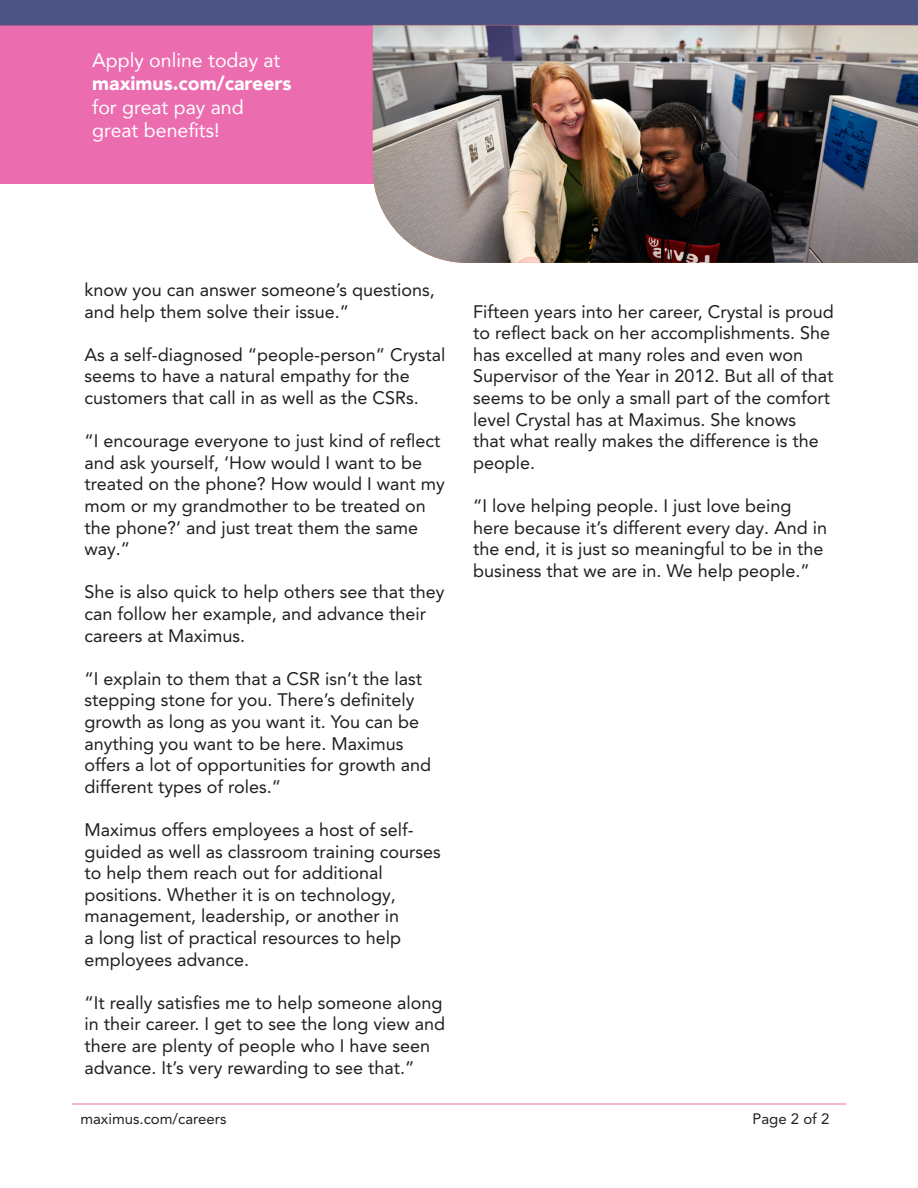
<style>
.page{position:relative;width:918px;height:1188px;background:#fff}
.page>*{position:absolute;margin:0;border:0;box-sizing:border-box;transform-origin:0 0}
.t1{font:19.5px "Avenir";color:#fff}
.t2{font:900 19.5px "Avenir";color:#fff}
.t3{font:18px/21.6px "Avenir LT Pro";color:#231f20}
.t4{font:15px "Avenir LT Pro";color:#231f20}
</style>
<div class="page">
<hr style="left:72px;top:1104px;width:774px;height:1px;background:#eb6daf">
<div style="left:0;top:0;width:918px;height:183px;background:#eb6daf"></div>
<div style="left:0;top:0;width:918px;height:25px;background:#4c5486"></div>
<div style="left:0;top:0;width:918px;height:26px;border:2px solid #555487"></div>
<img style="left:373px;top:26px;width:545px;height:237px">
<p class="t1" style="left:92px;top:44px;width:190px">Apply online today at</p>
<p class="t2" style="left:92px;top:67px;width:201px">maximus.com/careers</p>
<p class="t1" style="left:92px;top:91px;width:153px">for great pay and</p>
<p class="t1" style="left:92px;top:115px;width:129px">great benefits!</p>
<p class="t3" style="left:84px;top:279px;width:352px">know you can answer someone’s questions, and help them solve their issue.”</p>
<p class="t3" style="left:84px;top:344px;width:363px">As a self-diagnosed “people-person” Crystal seems to have a natural empathy for the customers that call in as well as the CSRs.</p>
<p class="t3" style="left:84px;top:430px;width:362px">“I encourage everyone to just kind of reflect and ask yourself, ‘How would I want to be treated on the phone? How would I want my mom or my grandmother to be treated on the phone?’ and just treat them the same way.”</p>
<p class="t3" style="left:84px;top:581px;width:362px">She is also quick to help others see that they can follow her example, and advance their careers at Maximus.</p>
<p class="t3" style="left:84px;top:668px;width:348px">“I explain to them that a CSR isn’t the last stepping stone for you. There’s definitely growth as long as you want it. You can be anything you want to be here. Maximus offers a lot of opportunities for growth and different types of roles.”</p>
<p class="t3" style="left:84px;top:819px;width:358px">Maximus offers employees a host of self&shy;guided as well as classroom training courses to help them reach out for additional positions. Whether it is on technology, management, leadership, or another in<br>a long list of practical resources to help employees advance.</p>
<p class="t3" style="left:84px;top:992px;width:362px">“It really satisfies me to help someone along in their career. I get to see the long view and there are plenty of people who I have seen advance. It’s very rewarding to see that.”</p>
<p class="t3" style="left:473px;top:300px;width:362px">Fifteen years into her career, Crystal is proud to reflect back on her accomplishments. She has excelled at many roles and even won Supervisor of the Year in 2012. But all of that seems to be only a small part of the comfort level Crystal has at Maximus. She knows<br>that what really makes the difference is the people.</p>
<p class="t3" style="left:473px;top:495px;width:356px">“I love helping people. I just love being here because it’s different every day. And in the end, it is just so meaningful to be in the business that we are in. We help people.”</p>
<p class="t4" style="left:80px;top:1110px;width:148px">maximus.com/careers</p>
<p class="t4" style="left:752px;top:1110px;width:79px">Page 2 of 2</p>
</div>
